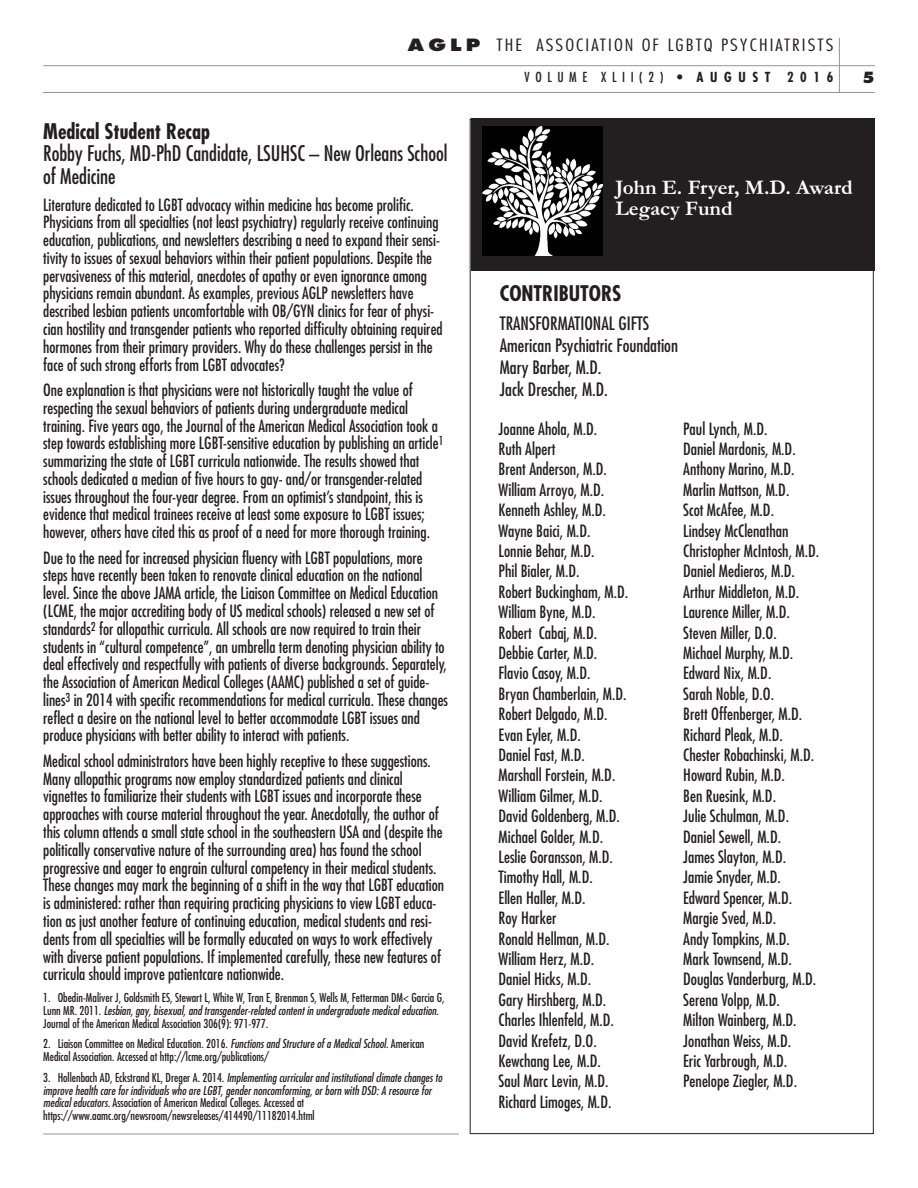
<style>
.page{position:relative;width:918px;height:1188px;background:#fff}
.page>*{position:absolute;margin:0;border:0;box-sizing:border-box;transform-origin:0 0}
.t1{font:condensed 21px/22.6px "Futura";color:#231f20}
.t2{font:700 condensed 21px "Futura";color:#231f20}
.t3{font:700 21px/21px "Garamond";color:#fff}
.t4{font:condensed 18px/21.9px "Futura";color:#231f20}
.t5{font:condensed 16.5px/20.4px "Futura";color:#231f20}
.t6{font:300 condensed 16.5px "Futura";letter-spacing:.105em;color:#231f20;scale:1.2 1}
.t7{font:800 15px "Futura";color:#231f20}
.t8{font:condensed 13.5px "Futura";letter-spacing:.41em;color:#231f20}
.t9{font:condensed 12px/12.9px "Futura";color:#231f20}
.t10{font:italic condensed 12px/12.8px "Futura";color:#231f20}
.s1{font-weight:800;font-stretch:normal}
.s2{font-weight:700}
.s3{font-style:italic}
.s4{font-style:normal}
</style>
<div class="page">
<div style="left:471px;top:119px;width:404px;height:152px;background:#231f20"></div>
<img style="left:483px;top:127px;width:120px;height:128px">
<hr style="left:43px;top:92px;width:832px;height:1px;background:#939598">
<hr style="left:43px;top:65px;width:832px;height:1px;background:#939598">
<hr style="left:839px;top:38px;width:1px;height:55px;background:#939598">
<hr style="left:43px;top:1134px;width:416px;height:1px;background:#939598">
<p class="t6" style="left:408px;top:38px;width:356px"><span class="s1">AGLP</span> THE ASSOCIATION OF LGBTQ PSYCHIATRISTS</p>
<p class="t8" style="left:525px;top:71px;width:310px">VOLUME XLII(2) • <span class="s2">AUGUST 2016</span></p>
<p class="t7" style="left:862px;top:71px;width:14px">5</p>
<p class="t2" style="left:43px;top:122px;width:168px">Medical Student Recap</p>
<p class="t1" style="left:43px;top:144px;width:406px">Robby Fuchs, MD-PhD Candidate, LSUHSC – New Orleans School of Medicine</p>
<p class="t5" style="left:43px;top:196px;width:401px;line-height:17.9px">Literature dedicated to LGBT advocacy within medicine has become prolific.<br>Physicians from all specialties (not least psychiatry) regularly receive continuing education, publications, and newsletters describing a need to expand their sensi&shy;tivity to issues of sexual behaviors within their patient populations. Despite the pervasiveness of this material, anecdotes of apathy or even ignorance among physicians remain abundant. As examples, previous AGLP newsletters have described lesbian patients uncomfortable with OB/GYN clinics for fear of physi&shy;cian hostility and transgender patients who reported difficulty obtaining required hormones from their primary providers. Why do these challenges persist in the face of such strong efforts from LGBT advocates?</p>
<p class="t5" style="left:43px;top:382px;width:402px;line-height:17.9px">One explanation is that physicians were not historically taught the value of respecting the sexual behaviors of patients during undergraduate medical training. Five years ago, the Journal of the American Medical Association took a step towards establishing more LGBT-sensitive education by publishing an article<sup>1 </sup>summarizing the state of LGBT curricula nationwide. The results showed that schools dedicated a median of five hours to gay- and/or transgender-related issues throughout the four-year degree. From an optimist’s standpoint, this is evidence that medical trainees receive at least some exposure to LGBT issues; however, others have cited this as proof of a need for more thorough training.</p>
<p class="t5" style="left:43px;top:550px;width:406px;line-height:17.9px">Due to the need for increased physician fluency with LGBT populations, more steps have recently been taken to renovate clinical education on the national level. Since the above JAMA article, the Liaison Committee on Medical Education (LCME, the major accrediting body of US medical schools) released a new set of standards<sup>2</sup> for allopathic curricula. All schools are now required to train their students in “cultural competence”, an umbrella term denoting physician ability to deal effectively and respectfully with patients of diverse backgrounds. Separately, the Association of American Medical Colleges (AAMC) published a set of guide&shy;lines<sup>3</sup> in 2014 with specific recommendations for medical curricula. These changes reflect a desire on the national level to better accommodate LGBT issues and produce physicians with better ability to interact with patients.</p>
<p class="t5" style="left:43px;top:753px;width:402px;line-height:17.9px">Medical school administrators have been highly receptive to these suggestions.<br>Many allopathic programs now employ standardized patients and clinical vignettes to familiarize their students with LGBT issues and incorporate these approaches with course material throughout the year. Anecdotally, the author of this column attends a small state school in the southeastern USA and (despite the politically conservative nature of the surrounding area) has found the school progressive and eager to engrain cultural competency in their medical students.<br>These changes may mark the beginning of a shift in the way that LGBT education is administered: rather than requiring practicing physicians to view LGBT educa&shy;tion as just another feature of continuing education, medical students and resi&shy;dents from all specialties will be formally educated on ways to work effectively with diverse patient populations. If implemented carefully, these new features of curricula should improve patientcare nationwide.</p>
<p class="t9" style="left:43px;top:992px;width:403px">1. Obedin-Maliver J, Goldsmith ES, Stewart L, White W, Tran E, Brenman S, Wells M, Fetterman DM&lt; Garcia G,<br>Lunn MR. 2011. <span class="s3">Lesbian, gay, bisexual, and transgender-related content in undergraduate medical education</span>.<br>Journal of the American Medical Association 306(9): 971-977.</p>
<p class="t9" style="left:43px;top:1038px;width:383px">2. Liaison Committee on Medical Education. 2016. <span class="s3">Functions and Structure of a Medical School</span>. American<br>Medical Association. Accessed at http://lcme.org/publications/</p>
<p class="t10" style="left:43px;top:1072px;width:400px"><span class="s4">3. Hollenbach AD, Eckstrand KL, Dreger A. 2014.</span> Implementing curricular and institutional climate changes to improve health care for individuals who are LGBT, gender noncomforming, or born with DSD: A resource for medical educators. <span class="s4">Association of American Medical Colleges. Accessed at https://www.aamc.org/newsroom/newsreleases/414490/11182014.html</span></p>
<p class="t3" style="left:616px;top:176px;width:239px">John E. Fryer, M.D. Award<br>Legacy Fund</p>
<p class="t2" style="left:500px;top:284px;width:123px">CONTRIBUTORS</p>
<p class="t4" style="left:500px;top:314px;width:180px">TRANSFORMATIONAL GIFTS<br>American Psychiatric Foundation<br>Mary Barber, M.D.<br>Jack Drescher, M.D.</p>
<p class="t5" style="left:499px;top:419px;width:131px">Joanne Ahola, M.D.<br>Ruth Alpert<br>Brent Anderson, M.D.<br>William Arroyo, M.D.<br>Kenneth Ashley, M.D.<br>Wayne Baici, M.D.<br>Lonnie Behar, M.D.<br>Phil Bialer, M.D.<br>Robert Buckingham, M.D.<br>William Byne, M.D.<br>Robert Cabaj, M.D.<br>Debbie Carter, M.D.<br>Flavio Casoy, M.D.<br>Bryan Chamberlain, M.D.<br>Robert Delgado, M.D.<br>Evan Eyler, M.D.<br>Daniel Fast, M.D.<br>Marshall Forstein, M.D.<br>William Gilmer, M.D.<br>David Goldenberg, M.D.<br>Michael Golder, M.D.<br>Leslie Goransson, M.D.<br>Timothy Hall, M.D.<br>Ellen Haller, M.D.<br>Roy Harker<br>Ronald Hellman, M.D.<br>William Herz, M.D.<br>Daniel Hicks, M.D.<br>Gary Hirshberg, M.D.<br>Charles Ihlenfeld, M.D.<br>David Krefetz, D.O.<br>Kewchang Lee, M.D.<br>Saul Marc Levin, M.D.<br>Richard Limoges, M.D.</p>
<p class="t5" style="left:683px;top:419px;width:137px">Paul Lynch, M.D.<br>Daniel Mardonis, M.D.<br>Anthony Marino, M.D.<br>Marlin Mattson, M.D.<br>Scot McAfee, M.D.<br>Lindsey McClenathan<br>Christopher McIntosh, M.D.<br>Daniel Medieros, M.D.<br>Arthur Middleton, M.D.<br>Laurence Miller, M.D.<br>Steven Miller, D.O.<br>Michael Murphy, M.D.<br>Edward Nix, M.D.<br>Sarah Noble, D.O.<br>Brett Offenberger, M.D.<br>Richard Pleak, M.D.<br>Chester Robachinski, M.D.<br>Howard Rubin, M.D.<br>Ben Ruesink, M.D.<br>Julie Schulman, M.D.<br>Daniel Sewell, M.D.<br>James Slayton, M.D.<br>Jamie Snyder, M.D.<br>Edward Spencer, M.D.<br>Margie Sved, M.D.<br>Andy Tompkins, M.D.<br>Mark Townsend, M.D.<br>Douglas Vanderburg, M.D.<br>Serena Volpp, M.D.<br>Milton Wainberg, M.D.<br>Jonathan Weiss, M.D.<br>Eric Yarbrough, M.D.<br>Penelope Ziegler, M.D.</p>
</div>
